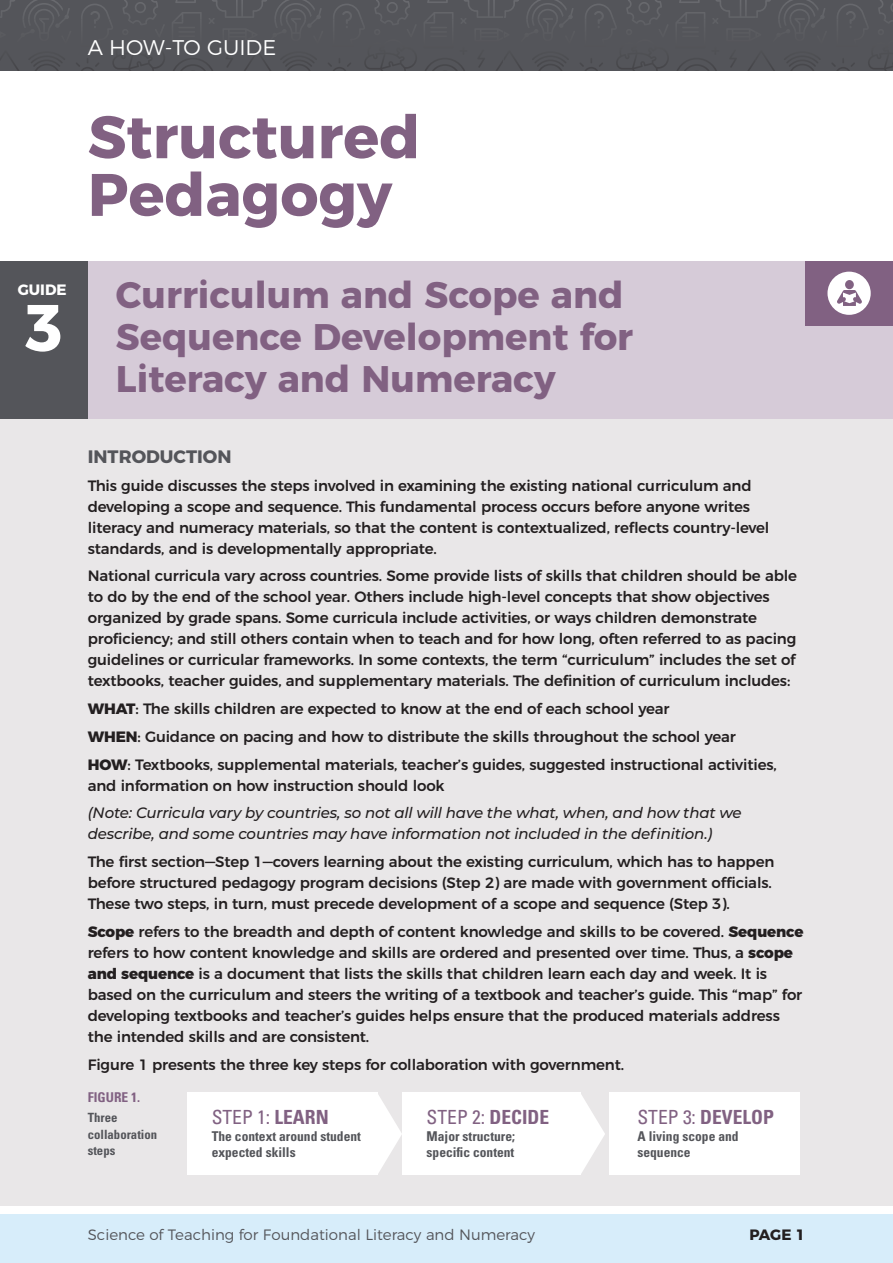
<style>
.page{position:relative;width:893px;height:1263px;background:#fff}
.page>*{position:absolute;margin:0;border:0;box-sizing:border-box;transform-origin:0 0}
.TOC_main{font:700 66px "Montserrat";color:#fff}
.EF_Headline_1{font:700 59.85px/57.6px "Montserrat";color:#816182}
.EF_Headline_1-2{font:700 36.9px/42px "Montserrat";color:#816182}
.EF_Headline_1-3{font:300 21.3px "Montserrat";color:#fff}
.PED_head{font:condensed 19.5px "Univers LT Std";color:#816182}
.PED_head-2{font:700 condensed 19.5px "Univers LT Std";color:#816182}
.TOC_main-2{font:700 18px "Montserrat";color:#54555a}
.TOC_main-3{font:500 15px/21px "Montserrat";letter-spacing:-.01em;color:#231f20}
.TOC_main-4{font:italic 500 15px/21px "Montserrat";letter-spacing:-.01em;color:#231f20}
.t1{font:300 15px "Montserrat";color:#54555a}
.TOC_main-5{font:700 15px "Montserrat";color:#fff}
.t2{font:700 15px "Montserrat";color:#231f20}
.PED_head-3{font:700 condensed 13.5px/16.5px "Univers LT Std";color:#54555a}
.PED_head-4{font:700 condensed 13.5px "Univers LT Std";color:#816182}
.PED_head-5{font:700 condensed 12.75px/16.5px "Univers LT Std";color:#54555a}
.s1{font-weight:800}
.s2{font-weight:700}
.s3{font-weight:400}
</style>
<div class="page">
<div style="left:0;top:1214px;width:893px;height:49px;background:#d7edfa"></div>
<div style="left:0;top:371px;width:893px;height:835px;background:#e9e7e8"></div>
<div style="left:0;top:262px;width:893px;height:157px;background:#d6cbd8"></div>
<div style="left:805px;top:262px;width:88px;height:64px;background:#816182"></div>
<svg style="left:0;top:0;width:893px;height:71px;background:#54555a"></svg>
<div style="left:827px;top:272px;width:44px;height:43px;background:#fff;border-radius:50%"></div>
<div style="left:187px;top:1093px;width:190px;height:82px;background:#fff"></div>
<div style="left:402px;top:1093px;width:178px;height:82px;background:#fff"></div>
<div style="left:609px;top:1093px;width:190px;height:82px;background:#fff"></div>
<svg style="left:377px;top:1093px;width:25px;height:82px"></svg>
<svg style="left:580px;top:1093px;width:25px;height:82px"></svg>
<div style="left:845px;top:280px;width:9px;height:9px;background:#816182;border-radius:50%"></div>
<svg style="left:837px;top:290px;width:25px;height:16px"></svg>
<div style="left:0;top:262px;width:87px;height:157px;background:#54555a"></div>
<p class="EF_Headline_1-3" style="left:88px;top:31px;width:190px">A HOW-TO GUIDE</p>
<p class="TOC_main-5" style="left:87px;top:33px;width:89px">PEDAGOGY</p>
<p class="TOC_main-5" style="left:18px;top:278px;width:50px">GUIDE</p>
<p class="TOC_main" style="left:25px;top:273px;width:38px">3</p>
<p class="EF_Headline_1" style="left:88px;top:103px;width:334px">Structured<br>Pedagogy</p>
<p class="EF_Headline_1-2" style="left:116px;top:271px;width:519px">Curriculum and Scope and<br>Sequence Development for<br>Literacy and Numeracy</p>
<p class="TOC_main-2" style="left:88px;top:442px;width:145px">INTRODUCTION</p>
<p class="TOC_main-3" style="left:88px;top:474px;width:683px">This guide discusses the steps involved in examining the existing national curriculum and developing a scope and sequence. This fundamental process occurs before anyone writes literacy and numeracy materials, so that the content is contextualized, reflects country-level standards, and is developmentally appropriate.</p>
<p class="TOC_main-3" style="left:88px;top:564px;width:711px">National curricula vary across countries. Some provide lists of skills that children should be able to do by the end of the school year. Others include high-level concepts that show objectives organized by grade spans. Some curricula include activities, or ways children demonstrate proficiency; and still others contain when to teach and for how long, often referred to as pacing guidelines or curricular frameworks. In some contexts, the term “curriculum” includes the set of textbooks, teacher guides, and supplementary materials. The definition of curriculum includes:</p>
<p class="TOC_main-3" style="left:88px;top:697px;width:583px"><span class="s1">WHAT</span>: The skills children are expected to know at the end of each school year</p>
<p class="TOC_main-3" style="left:88px;top:725px;width:650px"><span class="s1">WHEN</span>: Guidance on pacing and how to distribute the skills throughout the school year</p>
<p class="TOC_main-3" style="left:88px;top:753px;width:691px"><span class="s1">HOW</span>: Textbooks, supplemental materials, teacher’s guides, suggested instructional activities, and information on how instruction should look</p>
<p class="TOC_main-4" style="left:88px;top:802px;width:655px">(Note: Curricula vary by countries, so not all will have the what, when, and how that we describe, and some countries may have information not included in the definition.)</p>
<p class="TOC_main-3" style="left:88px;top:850px;width:688px">The first section—Step 1—covers learning about the existing curriculum, which has to happen before structured pedagogy program decisions (Step 2) are made with government officials.<br>These two steps, in turn, must precede development of a scope and sequence (Step 3).</p>
<p class="TOC_main-3" style="left:88px;top:920px;width:717px"><span class="s1">Scope</span> refers to the breadth and depth of content knowledge and skills to be covered. <span class="s1">Sequence </span>refers to how content knowledge and skills are ordered and presented over time. Thus, a <span class="s1">scope and sequence</span> is a document that lists the skills that children learn each day and week. It is based on the curriculum and steers the writing of a textbook and teacher’s guide. This “map” for developing textbooks and teacher’s guides helps ensure that the produced materials address the intended skills and are consistent.</p>
<p class="TOC_main-3" style="left:88px;top:1053px;width:538px">Figure 1 presents the three key steps for collaboration with government.</p>
<p class="PED_head-4" style="left:88px;top:1089px;width:54px">FIGURE 1.</p>
<p class="PED_head-5" style="left:88px;top:1109px;width:71px">Three collaboration steps</p>
<p class="PED_head" style="left:212px;top:1105px;width:118px">STEP 1: <span class="s2">LEARN</span></p>
<p class="PED_head" style="left:427px;top:1105px;width:124px">STEP 2: <span class="s2">DECIDE</span></p>
<p class="PED_head-3" style="left:427px;top:1127px;width:90px">Major structure; specific content</p>
<p class="PED_head-2" style="left:637px;top:1105px;width:138px"><span class="s3">STEP 3:</span> DEVELOP</p>
<p class="PED_head-3" style="left:637px;top:1127px;width:103px">A living scope and sequence</p>
<p class="PED_head-3" style="left:212px;top:1127px;width:151px">The context around student expected skills</p>
<p class="t1" style="left:88px;top:1223px;width:449px">Science of Teaching for Foundational Literacy and Numeracy</p>
<p class="t2" style="left:749px;top:1223px;width:57px">PAGE 1</p>
</div>
